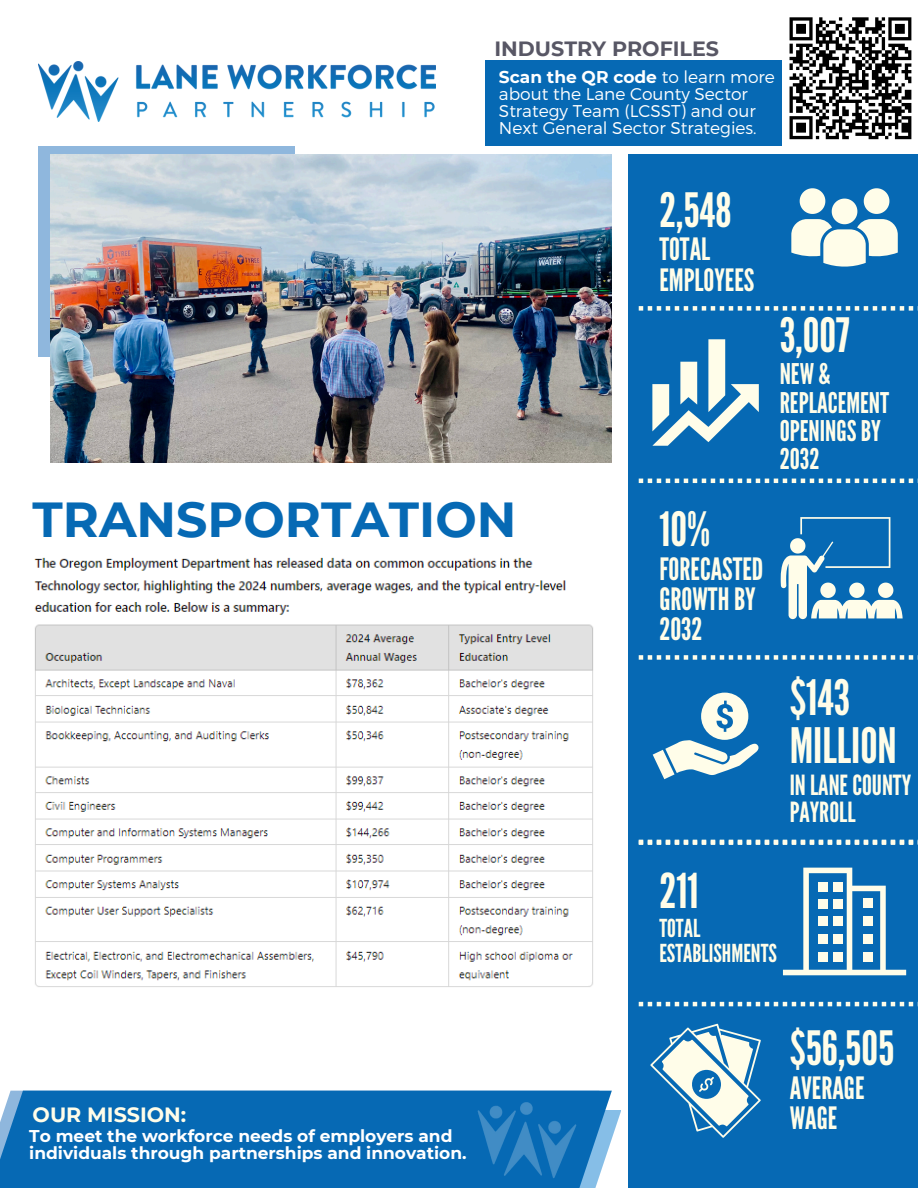
<style>
.page{position:relative;width:918px;height:1188px;background:#fff}
.page>*{position:absolute;margin:0;border:0;box-sizing:border-box;transform-origin:0 0}
.t1{font:700 49.05px "Montserrat";color:#0669b4}
.t2{font:48.75px/48.3px "League Gothic";color:#fffde9}
.t3{font:48px "League Gothic";color:#fffde9}
.t4{font:47.25px "League Gothic";color:#fffde9}
.t5{font:30.75px/30.3px "League Gothic";color:#fffde9}
.t6{font:28.5px/28.2px "League Gothic";color:#fffde9}
.t7{font:27.75px/27px "League Gothic";color:#fffde9}
.t8{font:24.75px/24.8px "League Gothic";color:#fffde9}
.t9{font:700 20.7px "Montserrat";color:#585765}
.t10{font:700 20.7px "Montserrat";color:#fffde9}
.t11{font:300 17.1px/16.8px "Montserrat";color:#fff}
.t12{font:700 17.1px/16.8px "Montserrat";color:#fff}
.s1{font-weight:700}
</style>
<div class="page">
<div style="left:629px;top:155px;width:289px;height:1033px;background:#0669b4"></div>
<div style="left:39px;top:146px;width:256px;height:211px;background:#8fb7dd"></div>
<img style="left:50px;top:155px;width:562px;height:307px">
<div style="left:485px;top:60px;width:320px;height:86px;background:#0669b4"></div>
<div style="left:783px;top:11px;width:135px;height:135px;background:#fff"></div>
<svg style="left:789px;top:17px;width:123px;height:123px"></svg>
<svg style="left:791px;top:188px;width:107px;height:79px"></svg>
<svg style="left:781px;top:517px;width:121px;height:102px"></svg>
<svg style="left:652px;top:339px;width:107px;height:107px"></svg>
<svg style="left:650px;top:1024px;width:111px;height:113px"></svg>
<svg style="left:639px;top:1002px;width:279px;height:4px"></svg>
<svg style="left:639px;top:306px;width:279px;height:5px"></svg>
<svg style="left:639px;top:840px;width:279px;height:5px"></svg>
<svg style="left:639px;top:479px;width:279px;height:4px"></svg>
<svg style="left:783px;top:868px;width:123px;height:107px"></svg>
<div style="left:819px;top:882px;width:9px;height:10px;background:#fffde9"></div>
<div style="left:833px;top:882px;width:9px;height:10px;background:#fffde9"></div>
<div style="left:819px;top:899px;width:9px;height:10px;background:#fffde9"></div>
<div style="left:833px;top:899px;width:9px;height:10px;background:#fffde9"></div>
<div style="left:819px;top:916px;width:9px;height:10px;background:#fffde9"></div>
<div style="left:833px;top:916px;width:9px;height:10px;background:#fffde9"></div>
<div style="left:863px;top:916px;width:9px;height:10px;background:#fffde9"></div>
<div style="left:863px;top:899px;width:9px;height:9px;background:#fffde9"></div>
<div style="left:819px;top:934px;width:9px;height:9px;background:#fffde9"></div>
<div style="left:833px;top:934px;width:9px;height:9px;background:#fffde9"></div>
<div style="left:863px;top:934px;width:9px;height:9px;background:#fffde9"></div>
<div style="left:819px;top:952px;width:9px;height:10px;background:#fffde9"></div>
<div style="left:833px;top:952px;width:9px;height:10px;background:#fffde9"></div>
<div style="left:863px;top:952px;width:9px;height:10px;background:#fffde9"></div>
<svg style="left:653px;top:693px;width:105px;height:86px"></svg>
<svg style="left:639px;top:655px;width:279px;height:5px"></svg>
<img style="left:39px;top:62px;width:397px;height:59px">
<div style="left:0;top:1091px;width:612px;height:97px;background:#0669b4"></div>
<img style="left:477px;top:1102px;width:99px;height:76px">
<img style="left:34px;top:557px;width:559px;height:430px">
<h2 class="t9" style="left:495px;top:36px;width:226px">INDUSTRY PROFILES</h2>
<p class="t11" style="left:499px;top:68px;width:277px"><span class="s1">Scan the QR code</span> to learn more about the Lane County Sector<br>Strategy Team (LCSST) and our<br>Next General Sector Strategies.</p>
<p class="t1" style="left:33px;top:489px;width:485px">TRANSPORTATION</p>
<h2 class="t10" style="left:33px;top:1102px;width:155px">OUR MISSION:</h2>
<p class="t12" style="left:29px;top:1127px;width:439px">To meet the workforce needs of employers and individuals through partnerships and innovation.</p>
<h1 class="t4" style="left:659px;top:182px;width:74px">2,548</h1>
<h1 class="t5" style="left:659px;top:235px;width:97px">TOTAL<br>EMPLOYEES</h1>
<p class="t4" style="left:659px;top:502px;width:52px">10%</p>
<p class="t5" style="left:659px;top:554px;width:105px">FORECASTED<br>GROWTHBY<br>2032</p>
<p class="t4" style="left:780px;top:308px;width:72px">3,007</p>
<p class="t6" style="left:780px;top:361px;width:111px">NEW &amp;<br>REPLACEMENT<br>OPENINGSBY<br>2032</p>
<p class="t2" style="left:790px;top:674px;width:109px">$143<br>MILLION</p>
<p class="t7" style="left:790px;top:772px;width:123px">INLANECOUNTY<br>PAYROLL</p>
<h4 class="t3" style="left:659px;top:863px;width:41px">211</h4>
<h4 class="t8" style="left:659px;top:917px;width:119px">TOTAL<br>ESTABLISHMENTS</h4>
<h5 class="t4" style="left:790px;top:1021px;width:106px">$56,505</h5>
<h5 class="t5" style="left:790px;top:1073px;width:76px">AVERAGE<br>WAGE</h5>
</div>
